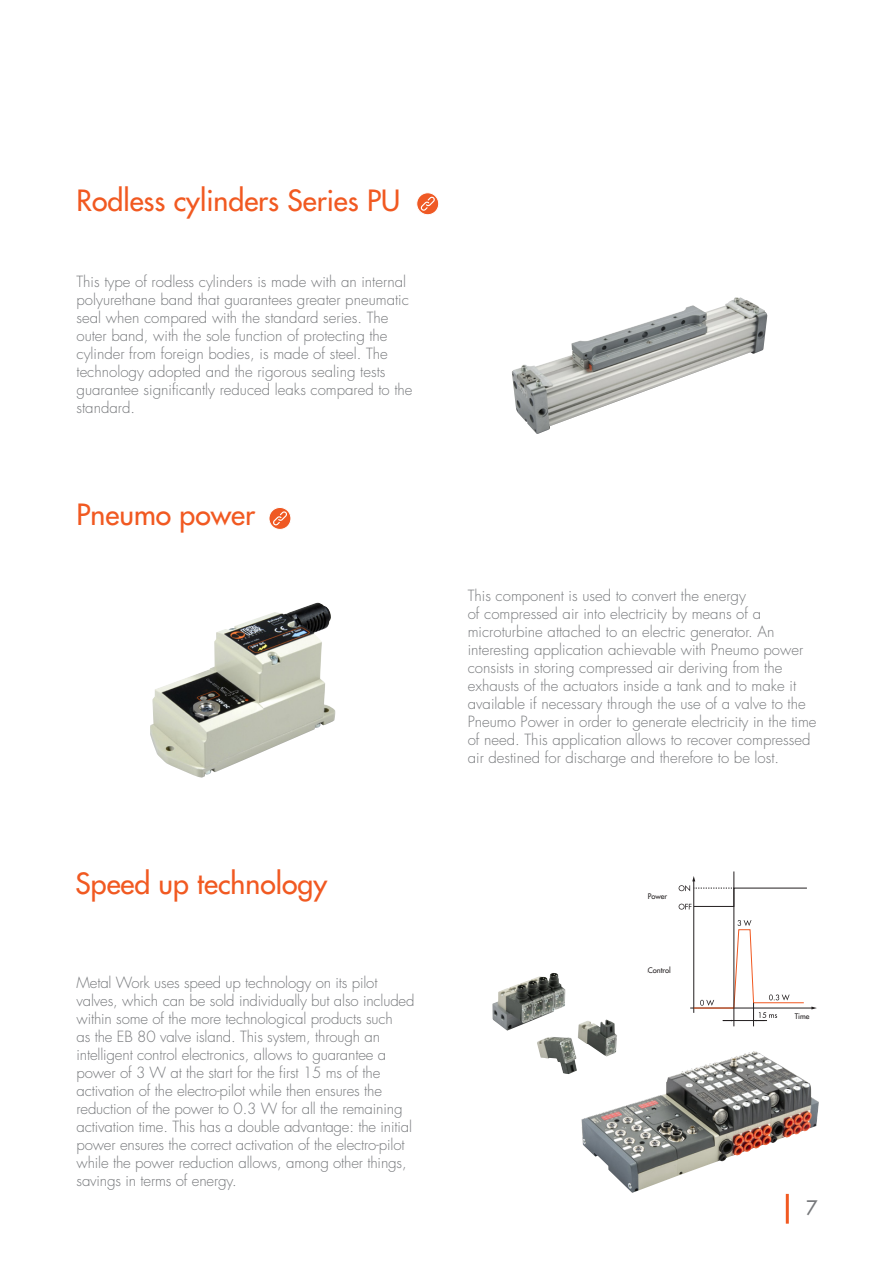
<style>
.page{position:relative;width:893px;height:1263px;background:#fff}
.page>*{position:absolute;margin:0;border:0;box-sizing:border-box;transform-origin:0 0}
.t1{font:500 28.5px "Futura Std";color:#f15921}
.t2{font:500 19.5px "Futura Std";color:#76787b}
.t3{font:300 15px/18px "Futura Std";color:#76787b}
.t4{font:500 7.5px "Futura Std";color:#231f20}
</style>
<div class="page">
<hr style="left:786px;top:1194px;width:3px;height:30px;background:#f15921">
<img style="left:512px;top:297px;width:256px;height:137px">
<img style="left:150px;top:603px;width:185px;height:175px">
<img style="left:581px;top:1051px;width:238px;height:142px">
<img style="left:492px;top:973px;width:125px;height:101px">
<hr style="left:693px;top:880px;width:1px;height:133px;background:#231f20">
<hr style="left:690px;top:1008px;width:122px;height:1px;background:#231f20">
<hr style="left:734px;top:871px;width:1px;height:155px;background:#231f20">
<svg style="left:679px;top:876px;width:128px;height:33px"></svg>
<svg style="left:693px;top:920px;width:124px;height:106px"></svg>
<div style="left:648px;top:892px;width:32px;height:8px;background:#fff"></div>
<div style="left:795px;top:1012px;width:32px;height:12px;background:#fff"></div>
<svg style="left:417px;top:193px;width:22px;height:22px"></svg>
<div style="left:416px;top:192px;width:23px;height:23px;border:1px solid #fff;border-radius:50%"></div>
<svg style="left:420px;top:196px;width:15px;height:15px"></svg>
<svg style="left:269px;top:507px;width:22px;height:22px"></svg>
<div style="left:269px;top:507px;width:22px;height:23px;border:1px solid #fff;border-radius:50%"></div>
<svg style="left:273px;top:511px;width:14px;height:15px"></svg>
<h1 class="t1" style="left:77px;top:182px;width:325px">Rodless cylinders Series PU</h1>
<p class="t3" style="left:77px;top:273px;width:338px">This type of rodless cylinders is made with an internal polyurethane band that guarantees greater pneumatic seal when compared with the standard series. The outer band, with the sole function of protecting the cylinder from foreign bodies, is made of steel. The technology adopted and the rigorous sealing tests guarantee significantly reduced leaks compared to the standard.</p>
<h1 class="t1" style="left:77px;top:496px;width:180px">Pneumo power</h1>
<h1 class="t1" style="left:76px;top:866px;width:253px">Speed up technology</h1>
<p class="t3" style="left:77px;top:974px;width:339px">Metal Work uses speed up technology on its pilot valves, which can be sold individually but also included within some of the more technological products such<br>as the EB 80 valve island. This system, through an intelligent control electronics, allows to guarantee a power of 3 W at the start for the first 15 ms of the activation of the electro-pilot while then ensures the reduction of the power to 0.3 W for all the remaining activation time. This has a double advantage: the initial power ensures the correct activation of the electro-pilot while the power reduction allows, among other things, savings in terms of energy.</p>
<p class="t3" style="left:468px;top:587px;width:350px">This component is used to convert the energy<br>of compressed air into electricity by means of a microturbine attached to an electric generator. An interesting application achievable with Pneumo power consists in storing compressed air deriving from the exhausts of the actuators inside a tank and to make it available if necessary through the use of a valve to the Pneumo Power in order to generate electricity in the time of need. This application allows to recover compressed air destined for discharge and therefore to be lost.</p>
<p class="t4" style="left:648px;top:891px;width:21px">Power</p>
<p class="t4" style="left:648px;top:965px;width:25px">Control</p>
<p class="t4" style="left:795px;top:1011px;width:16px">Time</p>
<h2 class="t2" style="left:806px;top:1196px;width:13px">7</h2>
</div>
